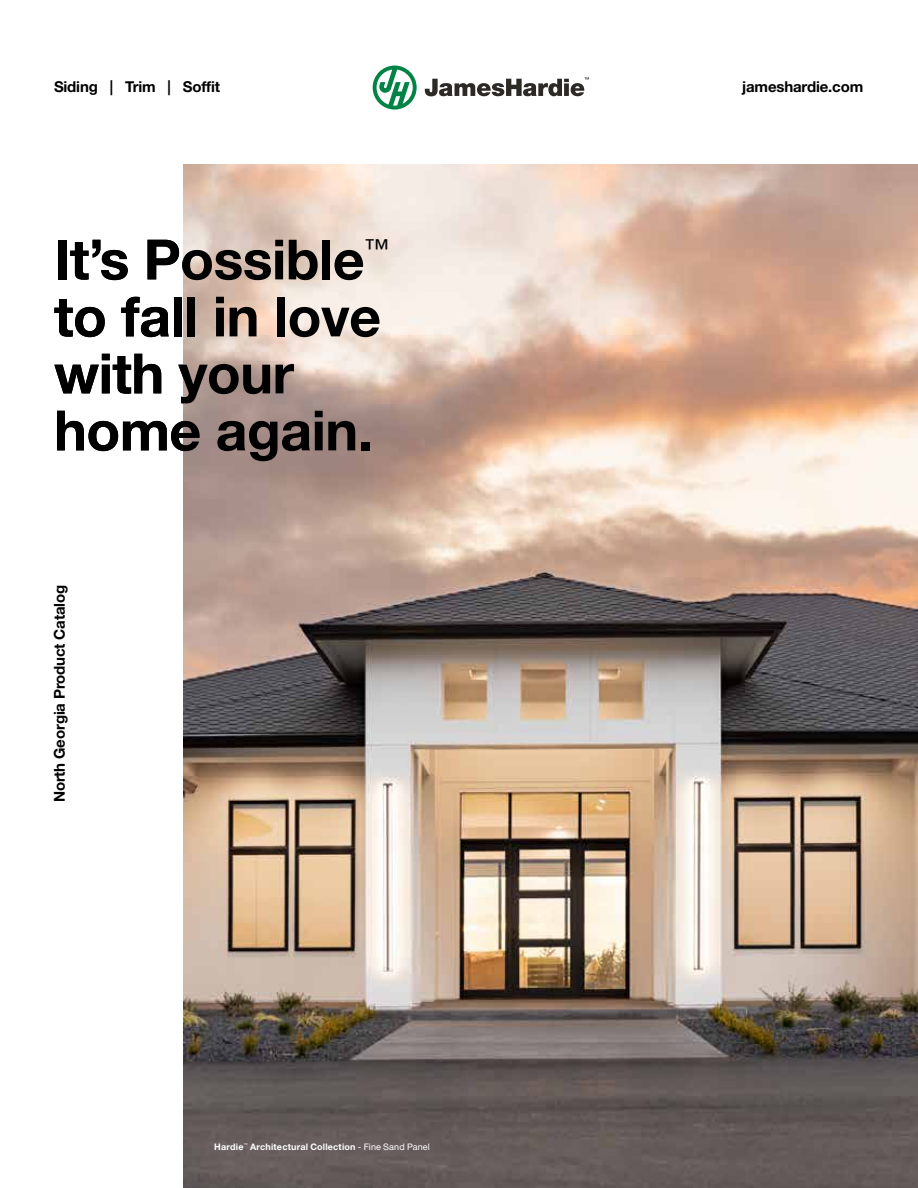
<style>
.page{position:relative;width:918px;height:1188px;background:#fff}
.page>*{position:absolute;margin:0;border:0;box-sizing:border-box;transform-origin:0 0}
.t1{font:700 55.5px/57px "Helvetica Neue LT Pro";letter-spacing:-.01em;color:#000}
.t2{font:24.9px "Helvetica Neue LT Pro";color:#000}
.t3{font:700 15px "Helvetica Neue LT Pro";letter-spacing:-.01em;color:#000}
.t4{font:700 9px "Helvetica Neue LT Pro";letter-spacing:.02em;color:#fff}
.s1{font-weight:400}
</style>
<div class="page">
<svg style="left:373px;top:66px;width:44px;height:44px"></svg>
<svg style="left:425px;top:77px;width:164px;height:19px"></svg>
<img style="left:184px;top:164px;width:734px;height:1024px">
<h3 class="t3" style="left:54px;top:78px;width:168px">Siding | Trim | Soffit</h3>
<h1 class="t1" style="left:54px;top:230px;width:312px">It’s Possible</h1>
<h2 class="t2" style="left:364px;top:233px;width:26px">™</h2>
<h1 class="t1" style="left:54px;top:287px;width:329px">to fall in love with your home again.</h1>
<h3 class="t3" style="left:50px;top:802px;width:219px;rotate:-90deg">North Georgia Product Catalog</h3>
<p class="t4" style="left:214px;top:1141px;width:217px">Hardie<sup>™</sup> Architectural Collection <span class="s1">- Fine Sand Panel</span></p>
<p class="t4" style="left:244px;top:1141px;width:108px"><sup>®</sup> Plank Smooth <span class="s1">Iron Gray</span></p>
<h3 class="t3" style="left:742px;top:78px;width:123px">jameshardie.com</h3>
</div>
